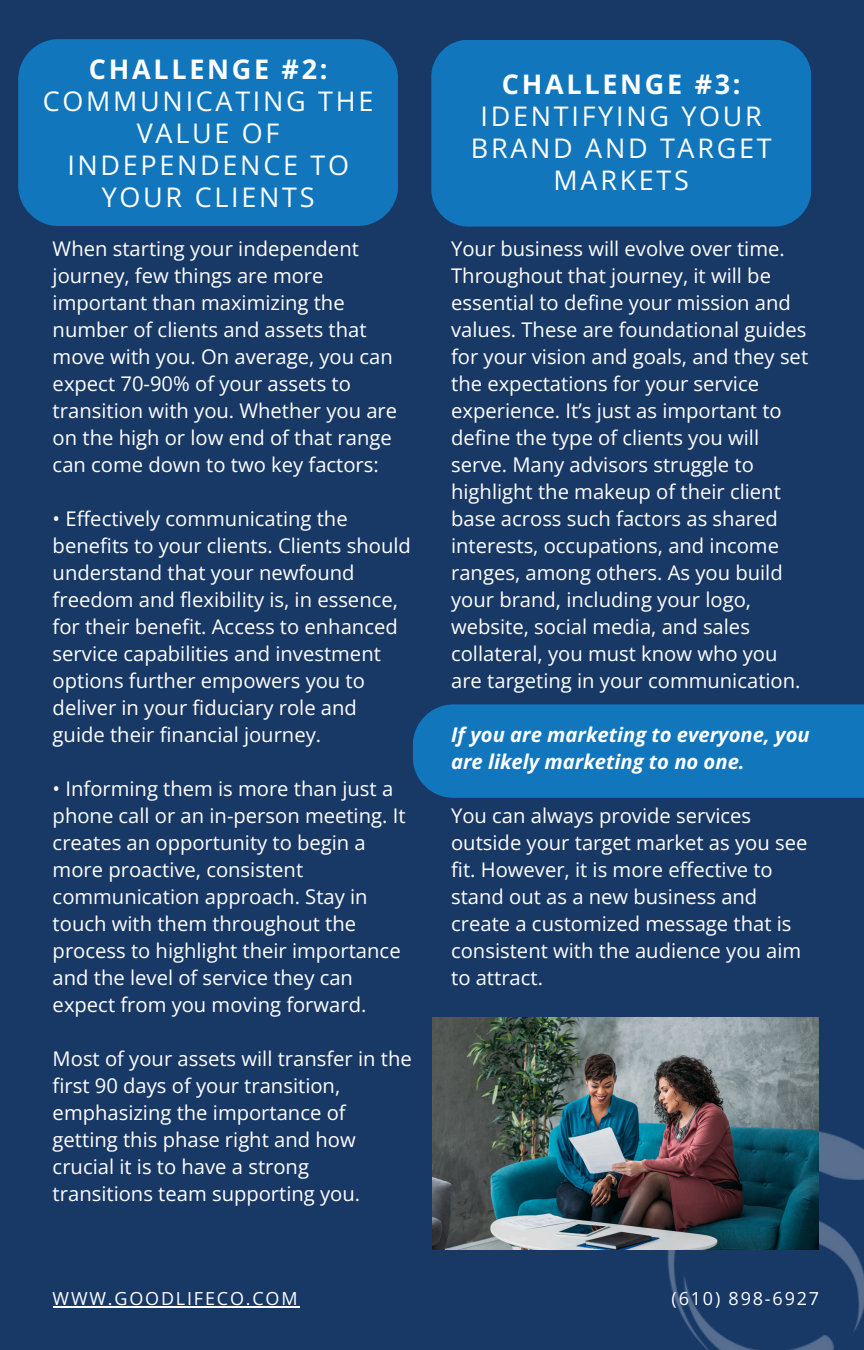
<style>
.page{position:relative;width:864px;height:1350px;background:#183866}
.page>*{position:absolute;margin:0;border:0;box-sizing:border-box;transform-origin:0 0}
.t1{font:27px/31.9px "Open Sans";letter-spacing:.1em;color:#fff;text-align:center}
.t2{font:20.25px/27px "Open Sans";color:#fff}
.t3{font:italic 700 20.25px/27px "Open Sans";color:#fff}
.t4{font:18px "Open Sans";letter-spacing:.1em;color:#fff}
.s1{font-weight:700}
</style>
<div class="page">
<img style="left:667px;top:1122px;width:197px;height:228px">
<img style="left:432px;top:1017px;width:386px;height:233px">
<div style="left:413px;top:704px;width:451px;height:94px;background:#1176bc"></div>
<div style="left:18px;top:39px;width:380px;height:187px;background:#1176bc;border-radius:40px"></div>
<div style="left:431px;top:40px;width:380px;height:187px;background:#1176bc;border-radius:37px"></div>
<hr style="left:53px;top:1307px;width:246px;height:1px;background:#fff">
<h1 class="t1" style="left:43px;top:53px;width:332px"><span class="s1">CHALLENGE #2:<br></span>COMMUNICATING THE<br>VALUE OF<br>INDEPENDENCE TO<br>YOUR CLIENTS</h1>
<h1 class="t2" style="left:53px;top:235px;width:346px">When starting your independent journey, few things are more important than maximizing the number of clients and assets that move with you. On average, you can expect 70-90% of your assets to transition with you. Whether you are on the high or low end of that range can come down to two key factors:</h1>
<h3 class="t2" style="left:53px;top:504px;width:360px">• Effectively communicating the benefits to your clients. Clients should understand that your newfound freedom and flexibility is, in essence, for their benefit. Access to enhanced service capabilities and investment options further empowers you to deliver in your fiduciary role and guide their financial journey.</h3>
<h3 class="t2" style="left:53px;top:774px;width:354px">• Informing them is more than just a phone call or an in-person meeting. It creates an opportunity to begin a more proactive, consistent communication approach. Stay in touch with them throughout the process to highlight their importance and the level of service they can expect from you moving forward.</h3>
<h3 class="t2" style="left:53px;top:1044px;width:361px">Most of your assets will transfer in the first 90 days of your transition, emphasizing the importance of getting this phase right and how crucial it is to have a strong transitions team supporting you.</h3>
<h3 class="t1" style="left:471px;top:67px;width:302px"><span class="s1">CHALLENGE #3:<br></span>IDENTIFYING YOUR<br>BRAND AND TARGET<br>MARKETS</h3>
<h3 class="t2" style="left:451px;top:235px;width:359px">Your business will evolve over time.<br>Throughout that journey, it will be essential to define your mission and values. These are foundational guides for your vision and goals, and they set the expectations for your service experience. It’s just as important to define the type of clients you will serve. Many advisors struggle to highlight the makeup of their client base across such factors as shared interests, occupations, and income ranges, among others. As you build your brand, including your logo, website, social media, and sales collateral, you must know who you are targeting in your communication.</h3>
<h2 class="t3" style="left:451px;top:720px;width:360px">If you are marketing to everyone, you are likely marketing to no one.</h2>
<h3 class="t2" style="left:451px;top:801px;width:358px">You can always provide services outside your target market as you see fit. However, it is more effective to stand out as a new business and create a customized message that is consistent with the audience you aim to attract.</h3>
<p class="t4" style="left:53px;top:1286px;width:246px">WWW.GOODLIFECO.COM</p>
<p class="t4" style="left:672px;top:1286px;width:149px">(610) 898-6927</p>
</div>
